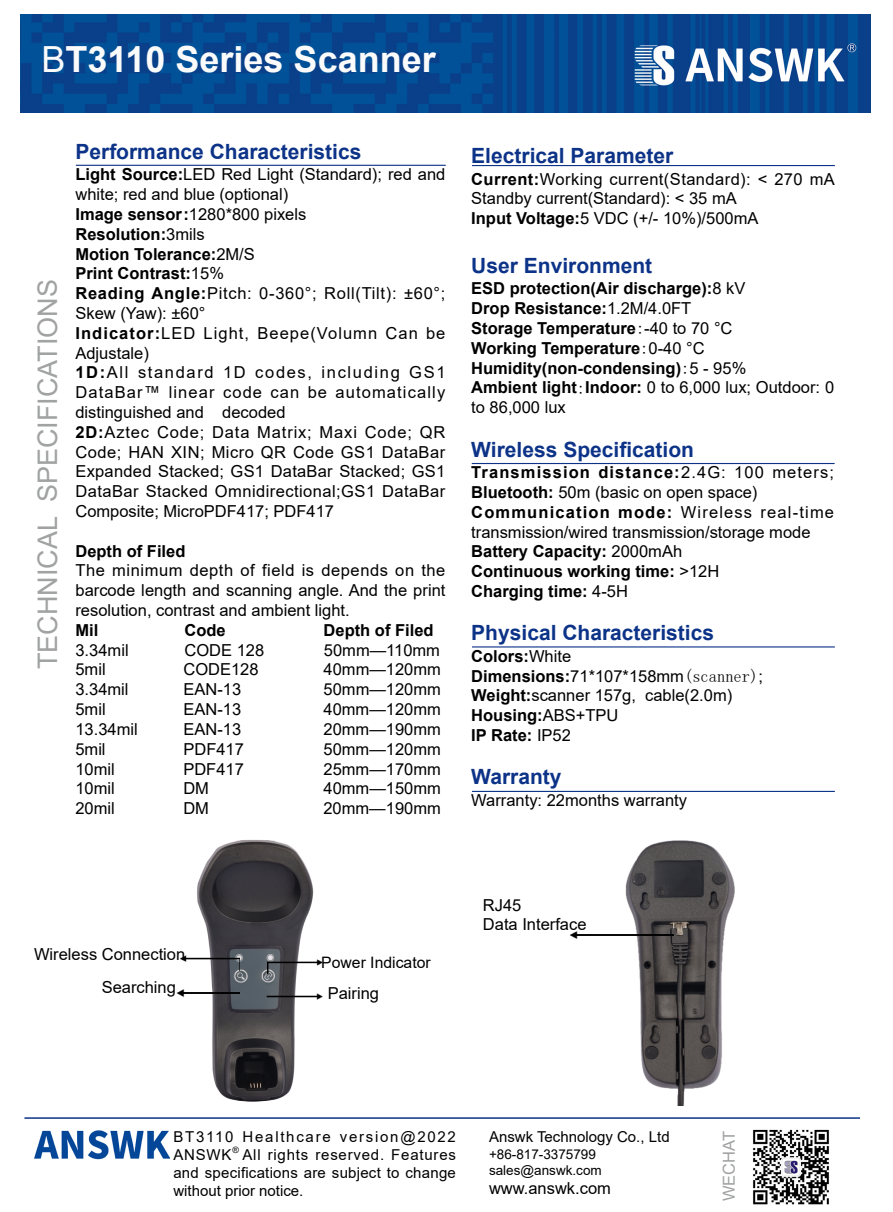
<style>
.page{position:relative;width:893px;height:1212px;background:#fff}
.page>*{position:absolute;margin:0;border:0;box-sizing:border-box;transform-origin:0 0}
.t1{font:700 36px "Arial";color:#fbfbfb}
.t2{font:27px "Arial";color:#a1a2a2}
.t3{font:700 21px "Arial";color:#0c3388}
.t4{font:16.5px/19.8px "Arial";color:#000}
.t5{font:16.5px/19.8px "Arial";letter-spacing:.025em;color:#000}
.t6{font:700 16.5px/19.8px "Arial";color:#000}
.t7{font:16.5px "Arial";color:#a1a2a2}
.t8{font:15.75px "Arial";color:#000}
.t9{font:15px/18px "Arial";letter-spacing:.015em;color:#000;text-align:justify}
.t10{font:15px/18px "Arial";letter-spacing:.115em;color:#000}
.t11{font:13.5px/16.2px "Arial";color:#000}
.t12{font:8.7px "Arial";color:#000}
.s1{font-weight:400}
.s2{font-weight:700}
.s3{font-family:"Sim Sun";font-weight:400}
.s4{font-family:"Sim Sun"}
</style>
<div class="page">
<hr style="left:76px;top:165px;width:370px;height:1px;background:#0c3388">
<hr style="left:472px;top:165px;width:363px;height:1px;background:#0c3388">
<hr style="left:24px;top:1117px;width:836px;height:2px;background:#0c3388">
<img style="left:753px;top:1129px;width:76px;height:76px">
<hr style="left:472px;top:463px;width:363px;height:1px;background:#0c3388">
<img style="left:34px;top:1130px;width:135px;height:30px">
<img style="left:20px;top:15px;width:851px;height:98px">
<hr style="left:472px;top:646px;width:363px;height:1px;background:#0c3388">
<img style="left:197px;top:840px;width:117px;height:262px">
<img style="left:179px;top:952px;width:60px;height:19px">
<img style="left:267px;top:956px;width:56px;height:18px">
<img style="left:176px;top:986px;width:63px;height:12px">
<img style="left:267px;top:990px;width:56px;height:12px">
<img style="left:625px;top:840px;width:110px;height:266px">
<img style="left:570px;top:928px;width:104px;height:14px">
<hr style="left:472px;top:791px;width:363px;height:1px;background:#0c3388">
<h1 class="t1" style="left:41px;top:34px;width:396px"><span class="s1">B</span>T3110 Series Scanner</h1>
<h2 class="t2" style="left:29px;top:669px;width:392px;rotate:-90deg">TECHNICAL SPECIFICATIONS</h2>
<p class="t3" style="left:75px;top:137px;width:287px">Performance Characteristics</p>
<p class="t5" style="left:75px;top:165px;width:372px"><span class="s2">Light Source:</span>LED Red Light (Standard); red and white; red and blue (optional)<br><span class="s2">Image sensor:</span>1280*800 pixels<br><span class="s2">Resolution:</span>3mils<br><span class="s2">Motion Tolerance:</span>2M/S<br><span class="s2">Print Contrast:</span>15%<br><span class="s2">Reading Angle:</span>Pitch: 0-360°; Roll(Tilt): ±60°; Skew (Yaw): ±60°<br><span class="s2">Indicator:</span>LED Light, Beepe(Volumn Can be Adjustale)<br><span class="s2">1D:</span>All standard 1D codes, including GS1<br>DataBar™ linear code can be automatically distinguished and decoded<br><span class="s2">2D:</span>Aztec Code; Data Matrix; Maxi Code; QR Code; HAN XIN; Micro QR Code GS1 DataBar Expanded Stacked; GS1 DataBar Stacked; GS1<br>DataBar Stacked Omnidirectional;GS1 DataBar Composite; MicroPDF417; PDF417</p>
<p class="t6" style="left:75px;top:541px;width:112px">Depth of Filed</p>
<p class="t4" style="left:75px;top:561px;width:371px;text-align:justify">The minimum depth of field is depends on the barcode length and scanning angle. And the print resolution, contrast and ambient light.</p>
<p class="t6" style="left:75px;top:620px;width:24px">Mil</p>
<p class="t6" style="left:184px;top:620px;width:43px">Code</p>
<p class="t6" style="left:324px;top:620px;width:112px">Depth of Filed</p>
<p class="t4" style="left:75px;top:640px;width:55px">3.34mil</p>
<p class="t4" style="left:185px;top:640px;width:81px">CODE 128</p>
<p class="t4" style="left:324px;top:640px;width:118px">50mm—110mm</p>
<p class="t4" style="left:75px;top:660px;width:32px">5mil</p>
<p class="t4" style="left:183px;top:660px;width:77px">CODE128</p>
<p class="t4" style="left:324px;top:660px;width:119px">40mm—120mm</p>
<p class="t4" style="left:75px;top:679px;width:55px">3.34mil</p>
<p class="t4" style="left:183px;top:679px;width:59px">EAN-13</p>
<p class="t4" style="left:324px;top:679px;width:119px">50mm—120mm</p>
<p class="t4" style="left:75px;top:699px;width:32px">5mil</p>
<p class="t4" style="left:183px;top:699px;width:59px">EAN-13</p>
<p class="t4" style="left:324px;top:699px;width:119px">40mm—120mm</p>
<p class="t4" style="left:75px;top:719px;width:64px">13.34mil</p>
<p class="t4" style="left:183px;top:719px;width:59px">EAN-13</p>
<p class="t4" style="left:324px;top:719px;width:119px">20mm—190mm</p>
<p class="t4" style="left:75px;top:739px;width:32px">5mil</p>
<p class="t4" style="left:183px;top:739px;width:62px">PDF417</p>
<p class="t4" style="left:324px;top:739px;width:119px">50mm—120mm</p>
<p class="t4" style="left:75px;top:759px;width:41px">10mil</p>
<p class="t4" style="left:183px;top:759px;width:62px">PDF417</p>
<p class="t4" style="left:323px;top:759px;width:119px">25mm—170mm</p>
<p class="t4" style="left:75px;top:778px;width:41px">10mil</p>
<p class="t4" style="left:183px;top:778px;width:27px">DM</p>
<p class="t4" style="left:323px;top:778px;width:119px">40mm—150mm</p>
<p class="t4" style="left:75px;top:798px;width:41px">20mil</p>
<p class="t4" style="left:183px;top:798px;width:27px">DM</p>
<p class="t4" style="left:323px;top:798px;width:119px">20mm—190mm</p>
<p class="t3" style="left:471px;top:141px;width:203px">Electrical Parameter</p>
<p class="t4" style="left:471px;top:169px;width:365px"><span class="s2">Current:</span>Working current(Standard): &lt; 270 mA<br>Standby current(Standard): &lt; 35 mA<br><span class="s2">Input Voltage:</span>5 VDC (+/- 10%)/500mA</p>
<p class="t3" style="left:471px;top:251px;width:182px">User Environment</p>
<p class="t6" style="left:471px;top:279px;width:364px">ESD protection(Air discharge):<span class="s1">8 kV<br></span>Drop Resistance:<span class="s1">1.2M/4.0FT<br></span>Storage Temperature<span class="s3">:</span><span class="s1">-40 to 70 °C<br></span>Working Temperature<span class="s3">:</span><span class="s1">0-40 °C<br></span>Humidity(non-condensing)<span class="s3">:</span><span class="s1">5 - 95%<br></span>Ambient light<span class="s3">:</span>Indoor: <span class="s1">0 to 6,000 lux; Outdoor: 0 to 86,000 lux</span></p>
<p class="t3" style="left:471px;top:435px;width:224px">Wireless Specification</p>
<p class="t4" style="left:471px;top:462px;width:364px"><span class="s2">Transmission distance:</span>2.4G: 100 meters; <span class="s2">Bluetooth:</span> 50m (basic on open space)<br><span class="s2">Communication mode:</span> Wireless real-time transmission/wired transmission/storage mode <span class="s2">Battery Capacity:</span> 2000mAh<br><span class="s2">Continuous working time:</span> &gt;12H<br><span class="s2">Charging time:</span> 4-5H</p>
<p class="t3" style="left:471px;top:618px;width:244px">Physical Characteristics</p>
<p class="t4" style="left:471px;top:646px;width:293px"><span class="s2">Colors:</span>White<br><span class="s2">Dimensions:</span>71*107*158mm<span class="s4">(scanner)</span>;<br><span class="s2">Weight:</span>scanner 157g, cable(2.0m)<br><span class="s2">Housing:</span>ABS+TPU<br><span class="s2">IP Rate:</span> IP52</p>
<p class="t3" style="left:471px;top:762px;width:92px">Warranty</p>
<p class="t4" style="left:471px;top:790px;width:217px">Warranty: 22months warranty</p>
<p class="t4" style="left:102px;top:937px;width:85px;line-height:33.5px;text-indent:-68px">Wireless Connection<br>Searching</p>
<p class="t8" style="left:321px;top:952px;width:111px">Power Indicator</p>
<p class="t4" style="left:328px;top:983px;width:53px">Pairing</p>
<p class="t4" style="left:483px;top:895px;width:105px">RJ45<br>Data Interface</p>
<p class="t10" style="left:173px;top:1127px;width:284px">BT3110 Healthcare version@2022<br>ANSWK</p>
<p class="t12" style="left:232px;top:1143px;width:8px">®</p>
<p class="t9" style="left:173px;top:1145px;width:284px;text-indent:69px">All rights reserved. Features and specifications are subject to change without prior notice.</p>
<p class="t9" style="left:489px;top:1128px;width:182px">Answk Technology Co., Ltd</p>
<p class="t11" style="left:489px;top:1146px;width:114px">+86-817-3375799 sales@answk.com</p>
<p class="t4" style="left:489px;top:1178px;width:123px">www.answk.com</p>
<p class="t7" style="left:718px;top:1201px;width:72px;rotate:-90deg">WECHAT</p>
</div>
